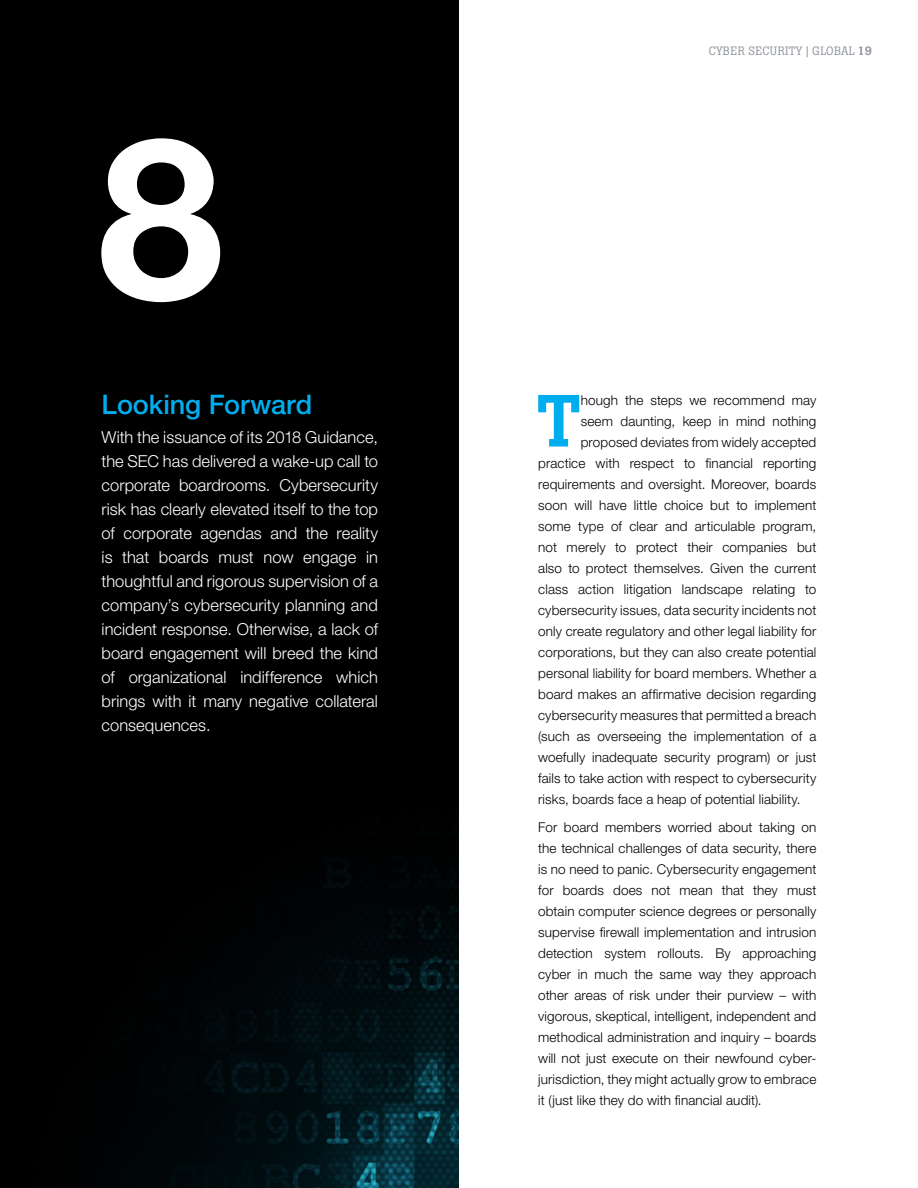
<style>
.page{position:relative;width:918px;height:1188px;background:#fff}
.page>*{position:absolute;margin:0;border:0;box-sizing:border-box;transform-origin:0 0}
.t1{font:700 225px "Helvetica Neue LT";color:#fff}
.t2{font:500 73.05px "Boton BQ";color:#00aeef}
.t3{font:500 27px "Helvetica Neue LT Std";letter-spacing:-.005em;color:#00aeef}
.t4{font:300 16.5px/24px "Helvetica Neue LT Std";letter-spacing:.005em;color:#fff;text-align:justify}
.t5{font:300 13.5px/21px "Helvetica Neue LT Std";letter-spacing:.01em;color:#000;text-align:justify}
.t6{font:12px "Boton BQ";letter-spacing:.02em;color:#91969d}
.s1{font-weight:500}
</style>
<div class="page">
<div style="left:0;top:0;width:459px;height:1188px;background:#000"></div>
<img style="left:169px;top:862px;width:290px;height:326px">
<h1 class="t1" style="left:98px;top:80px;width:127px">8</h1>
<h3 class="t3" style="left:102px;top:388px;width:212px">Looking Forward</h3>
<p class="t4" style="left:102px;top:424px;width:278px">With the issuance of its 2018 Guidance, the SEC has delivered a wake-up call to corporate boardrooms. Cybersecurity risk has clearly elevated itself to the top of corporate agendas and the reality is that boards must now engage in thoughtful and rigorous supervision of a company’s cybersecurity planning and incident response. Otherwise, a lack of board engagement will breed the kind of organizational indifference which brings with it many negative collateral consequences.</p>
<p class="t6" style="left:709px;top:44px;width:165px">CYBER SECURITY | GLOBAL <span class="s1">19</span></p>
<h2 class="t2" style="left:537px;top:380px;width:46px">T</h2>
<p class="t5" style="left:581px;top:389px;width:237px">hough the steps we recommend may</p>
<p class="t5" style="left:581px;top:410px;width:237px">seem daunting, keep in mind nothing</p>
<p class="t5" style="left:581px;top:431px;width:237px">proposed deviates from widely accepted</p>
<p class="t5" style="left:538px;top:452px;width:280px">practice with respect to financial reporting</p>
<p class="t5" style="left:538px;top:473px;width:280px">requirements and oversight. Moreover, boards</p>
<p class="t5" style="left:538px;top:494px;width:280px">soon will have little choice but to implement</p>
<p class="t5" style="left:538px;top:515px;width:280px">some type of clear and articulable program,</p>
<p class="t5" style="left:538px;top:536px;width:280px">not merely to protect their companies but</p>
<p class="t5" style="left:538px;top:557px;width:280px">also to protect themselves. Given the current</p>
<p class="t5" style="left:538px;top:578px;width:280px">class action litigation landscape relating to</p>
<p class="t5" style="left:538px;top:599px;width:280px">cybersecurity issues, data security incidents not</p>
<p class="t5" style="left:538px;top:620px;width:280px">only create regulatory and other legal liability for</p>
<p class="t5" style="left:538px;top:641px;width:280px">corporations, but they can also create potential</p>
<p class="t5" style="left:538px;top:662px;width:280px">personal liability for board members. Whether a</p>
<p class="t5" style="left:538px;top:683px;width:280px">board makes an affirmative decision regarding</p>
<p class="t5" style="left:538px;top:704px;width:280px">cybersecurity measures that permitted a breach</p>
<p class="t5" style="left:538px;top:725px;width:280px">(such as overseeing the implementation of a</p>
<p class="t5" style="left:538px;top:746px;width:280px">woefully inadequate security program) or just</p>
<p class="t5" style="left:538px;top:767px;width:280px">fails to take action with respect to cybersecurity</p>
<p class="t5" style="left:538px;top:788px;width:264px">risks, boards face a heap of potential liability.</p>
<p class="t5" style="left:538px;top:816px;width:280px">For board members worried about taking on the technical challenges of data security, there is no need to panic. Cybersecurity engagement for boards does not mean that they must obtain computer science degrees or personally supervise firewall implementation and intrusion detection system rollouts. By approaching cyber in much the same way they approach other areas of risk under their purview – with vigorous, skeptical, intelligent, independent and methodical administration and inquiry – boards will not just execute on their newfound cyber&shy;jurisdiction, they might actually grow to embrace it (just like they do with financial audit).</p>
</div>
